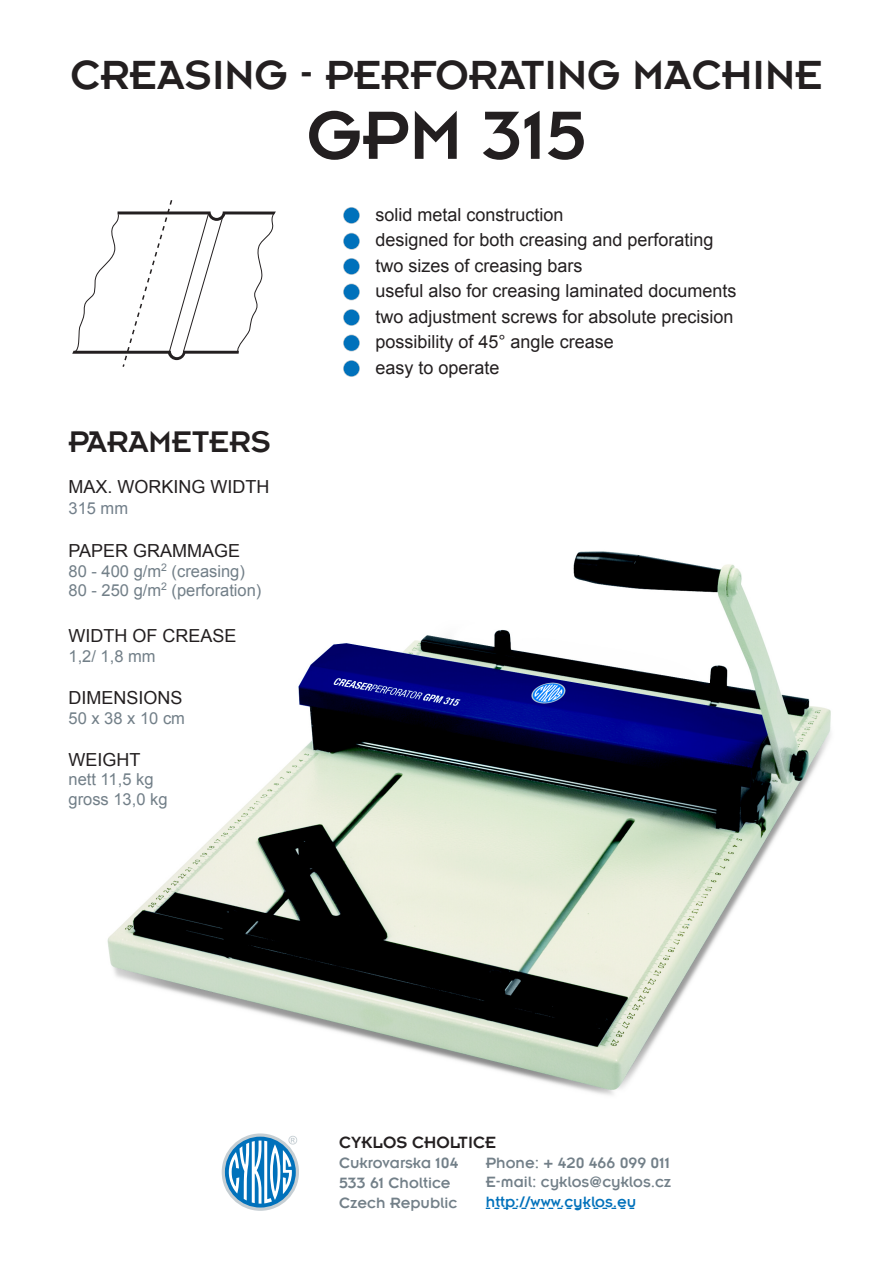
<style>
.page{position:relative;width:893px;height:1263px;background:#fff}
.page>*{position:absolute;margin:0;border:0;box-sizing:border-box;transform-origin:0 0}
.t1{font:75px "Insignia Com";color:#231f20}
.t2{font:45px "Insignia Com";color:#231f20}
.t3{font:33px "Insignia Com";color:#231f20}
.t4{font:18px/25.5px "Arial";color:#231f20}
.t5{font:18px "Insignia Com";color:#231f20}
.t6{font:16.5px/19.8px "Arial";color:#727f88}
.t7{font:16.5px/19.8px "Insignia Com";color:#727f88}
.t8{font:16.5px "Insignia Com";color:#0071bb}
.t9{font:16.5px "Arial";color:#727f8a}
</style>
<div class="page">
<img style="left:107px;top:551px;width:724px;height:590px">
<svg style="left:343px;top:233px;width:17px;height:17px"></svg>
<div style="left:344px;top:233px;width:15px;height:16px;background:#0071bb;border-radius:50%"></div>
<svg style="left:343px;top:258px;width:17px;height:17px"></svg>
<div style="left:344px;top:259px;width:15px;height:15px;background:#0071bb;border-radius:50%"></div>
<svg style="left:343px;top:283px;width:17px;height:17px"></svg>
<div style="left:344px;top:284px;width:15px;height:16px;background:#0071bb;border-radius:50%"></div>
<svg style="left:343px;top:309px;width:17px;height:17px"></svg>
<div style="left:344px;top:310px;width:15px;height:15px;background:#0071bb;border-radius:50%"></div>
<svg style="left:343px;top:334px;width:17px;height:17px"></svg>
<div style="left:344px;top:335px;width:15px;height:16px;background:#0071bb;border-radius:50%"></div>
<svg style="left:343px;top:207px;width:17px;height:17px"></svg>
<div style="left:344px;top:208px;width:15px;height:15px;background:#0071bb;border-radius:50%"></div>
<svg style="left:343px;top:360px;width:17px;height:17px"></svg>
<div style="left:344px;top:361px;width:15px;height:15px;background:#0071bb;border-radius:50%"></div>
<svg style="left:72px;top:200px;width:204px;height:167px"></svg>
<svg style="left:222px;top:1133px;width:77px;height:78px"></svg>
<div style="left:225px;top:1137px;width:71px;height:70px;background:#0071bb;border-radius:50%"></div>
<svg style="left:229px;top:1136px;width:68px;height:67px"></svg>
<svg style="left:486px;top:1208px;width:149px;height:1px"></svg>
<h2 class="t2" style="left:70px;top:52px;width:754px">CREASING - PERFORATING MACHINE</h2>
<h1 class="t1" style="left:307px;top:97px;width:281px">GPM 315</h1>
<h3 class="t3" style="left:69px;top:424px;width:204px">PARAMETERS</h3>
<p class="t4" style="left:69px;top:474px;width:203px">MAX. WORKING WIDTH</p>
<p class="t9" style="left:69px;top:498px;width:61px">315 mm</p>
<p class="t4" style="left:69px;top:538px;width:173px">PAPER GRAMMAGE</p>
<p class="t6" style="left:69px;top:561px;width:194px">80 - 400 g/m<sup>2</sup> (creasing)<br>80 - 250 g/m<sup>2</sup> (perforation)</p>
<p class="t4" style="left:69px;top:623px;width:170px">WIDTH OF CREASE</p>
<p class="t6" style="left:69px;top:646px;width:89px">1,2/ 1,8 mm</p>
<p class="t4" style="left:69px;top:685px;width:116px">DIMENSIONS</p>
<p class="t6" style="left:69px;top:708px;width:118px">50 x 38 x 10 cm</p>
<p class="t4" style="left:69px;top:747px;width:74px">WEIGHT</p>
<p class="t6" style="left:69px;top:770px;width:101px">nett 11,5 kg gross 13,0 kg</p>
<p class="t4" style="left:375px;top:202px;width:363px">solid metal construction<br>designed for both creasing and perforating two sizes of creasing bars<br>useful also for creasing laminated documents two adjustment screws for absolute precision possibility of 45° angle crease<br>easy to operate</p>
<p class="t5" style="left:339px;top:1133px;width:158px">CYKLOS CHOLTICE</p>
<p class="t7" style="left:339px;top:1153px;width:121px">Cukrovarska 104<br>533 61 Choltice<br>Czech Republic</p>
<p class="t7" style="left:486px;top:1152px;width:187px">Phone: + 420 466 099 011<br>E-mail: cyklos@cyklos.cz</p>
<p class="t8" style="left:486px;top:1193px;width:152px">http://www.cyklos.eu</p>
</div>
